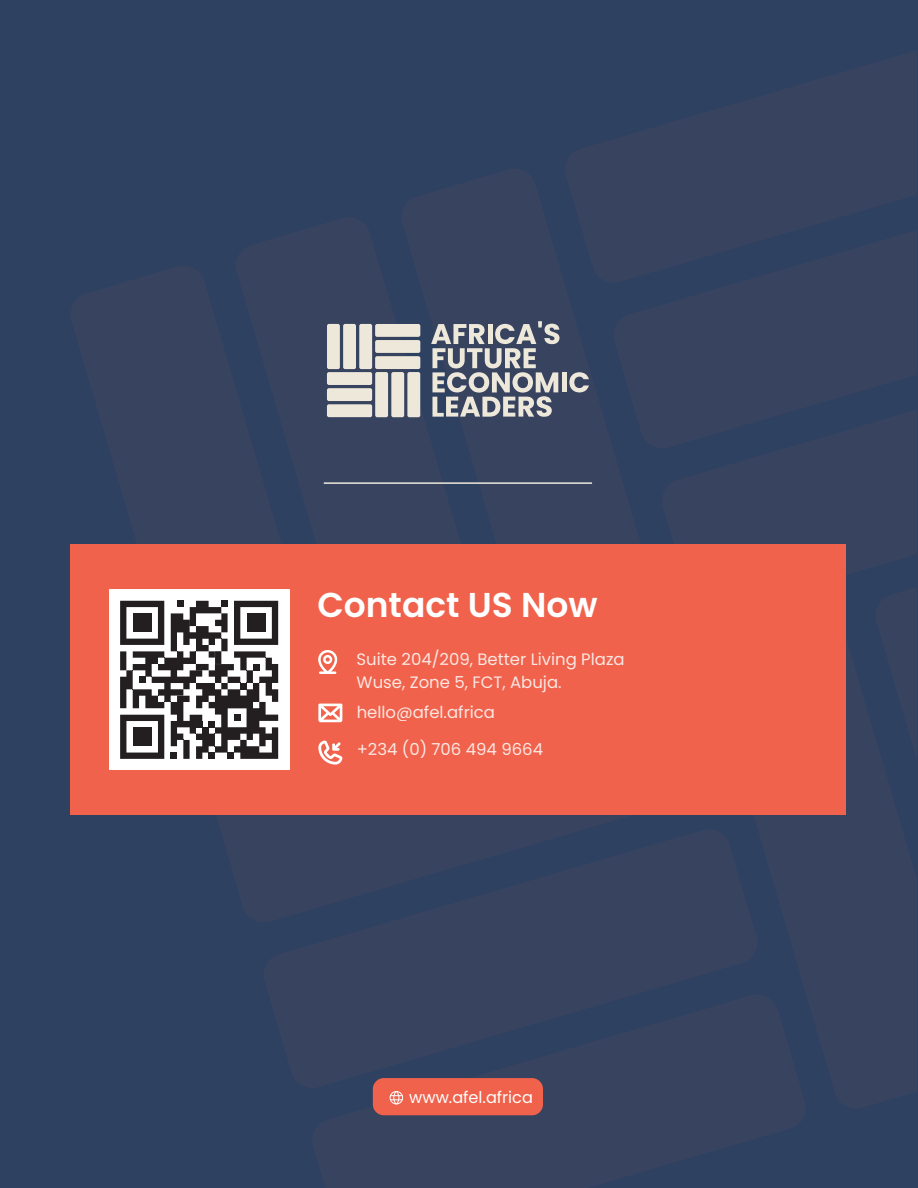
<style>
.page{position:relative;width:918px;height:1188px;background:#2f4161}
.page>*{position:absolute;margin:0;border:0;box-sizing:border-box;transform-origin:0 0}
.t1{font:600 34.5px "Poppins";color:#fff}
.t2{font:16.5px/22.5px "Poppins";color:#fff}
.t3{font:16.2px "Poppins";color:#fdfefe}
</style>
<div class="page">
<div style="left:70px;top:544px;width:776px;height:271px;background:#f0624b"></div>
<div style="left:327px;top:324px;width:13px;height:45px;background:#ede8da;border-radius:2px"></div>
<div style="left:343px;top:324px;width:13px;height:45px;background:#ede8da;border-radius:2px"></div>
<div style="left:359px;top:324px;width:13px;height:45px;background:#ede8da;border-radius:2px"></div>
<div style="left:375px;top:372px;width:13px;height:45px;background:#ede8da;border-radius:2px"></div>
<div style="left:391px;top:372px;width:13px;height:45px;background:#ede8da;border-radius:2px"></div>
<div style="left:407px;top:372px;width:13px;height:45px;background:#ede8da;border-radius:2px"></div>
<div style="left:375px;top:324px;width:45px;height:13px;background:#ede8da;border-radius:2px"></div>
<div style="left:375px;top:340px;width:45px;height:13px;background:#ede8da;border-radius:2px"></div>
<div style="left:375px;top:356px;width:45px;height:13px;background:#ede8da;border-radius:2px"></div>
<div style="left:327px;top:372px;width:45px;height:13px;background:#ede8da;border-radius:2px"></div>
<div style="left:327px;top:388px;width:45px;height:13px;background:#ede8da;border-radius:2px"></div>
<div style="left:327px;top:404px;width:45px;height:13px;background:#ede8da;border-radius:2px"></div>
<div style="left:562px;top:372px;width:5px;height:20px;background:#ede8da"></div>
<svg style="left:569px;top:372px;width:20px;height:20px"></svg>
<svg style="left:431px;top:321px;width:129px;height:96px"></svg>
<hr style="left:324px;top:482px;width:268px;height:2px;background:#ede8da">
<div style="left:109px;top:590px;width:180px;height:180px;background:#fff"></div>
<svg style="left:120px;top:601px;width:158px;height:158px"></svg>
<svg style="left:318px;top:650px;width:19px;height:24px"></svg>
<svg style="left:318px;top:704px;width:24px;height:18px"></svg>
<svg style="left:318px;top:740px;width:24px;height:25px"></svg>
<div style="left:373px;top:1078px;width:170px;height:37px;background:#f0624b;border-radius:11px"></div>
<div style="left:390px;top:1091px;width:13px;height:13px;border:1px solid #fafbfb;border-radius:50%"></div>
<svg style="left:390px;top:1091px;width:12px;height:14px"></svg>
<h1 class="t1" style="left:317px;top:585px;width:282px">Contact US Now</h1>
<p class="t2" style="left:357px;top:648px;width:270px">Suite 204/209, Better Living Plaza<br>Wuse, Zone 5, FCT, Abuja.</p>
<p class="t2" style="left:357px;top:701px;width:140px">hello@afel.africa</p>
<p class="t2" style="left:357px;top:738px;width:188px">+234 (0) 706 494 9664</p>
<p class="t3" style="left:409px;top:1088px;width:125px">www.afel.africa</p>
</div>
